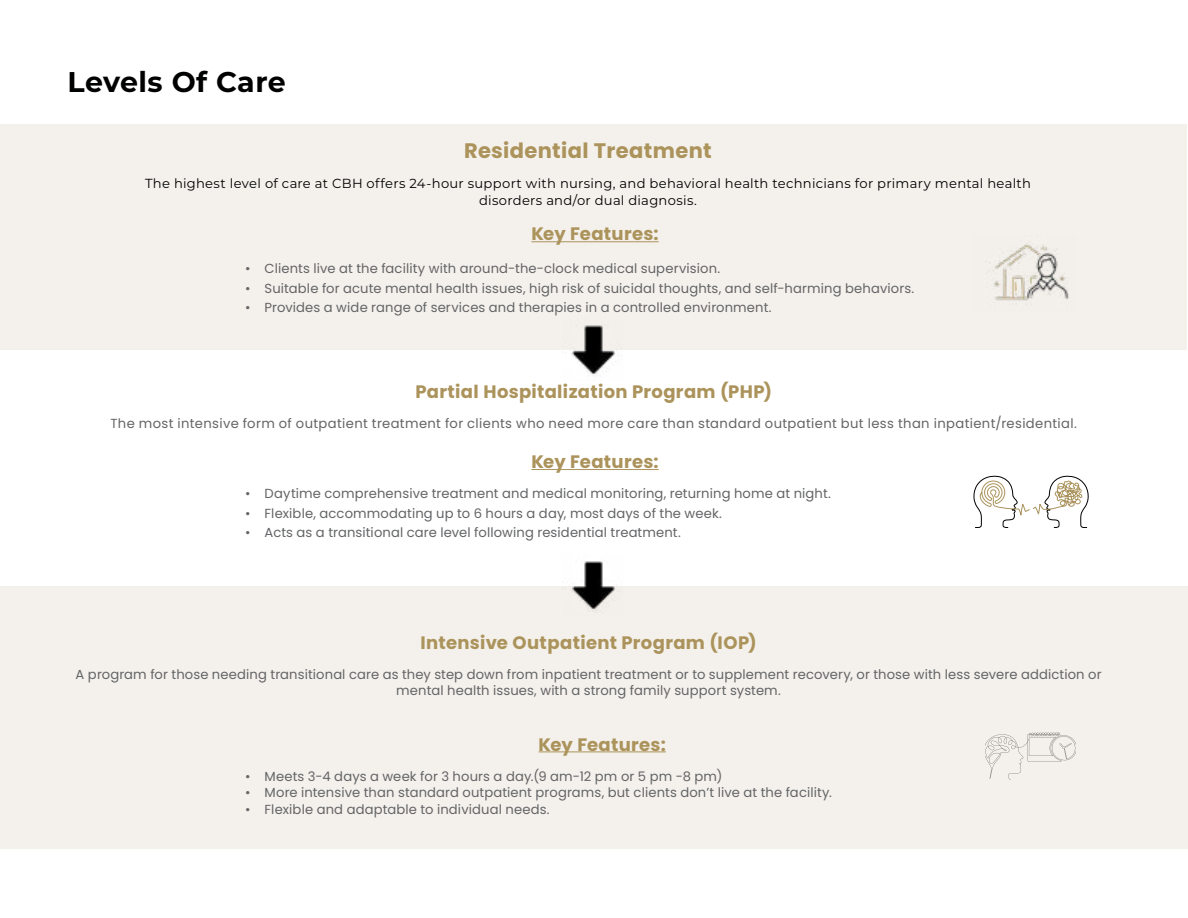
<style>
.page{position:relative;width:1188px;height:918px;background:#fff}
.page>*{position:absolute;margin:0;border:0;box-sizing:border-box;transform-origin:0 0}
.t1{font:700 28.5px "Montserrat";letter-spacing:.01em;color:#000101}
.t2{font:700 21px "Poppins";letter-spacing:.02em;color:#ab935b}
.t3{font:700 18px "Poppins";letter-spacing:.02em;color:#ab935b}
.t4{font:13.2px/16.5px "Poppins";letter-spacing:.01em;color:#636466;text-align:center}
.t5{font:13.2px/16.5px "Montserrat";letter-spacing:.02em;color:#000;text-align:center}
.t6{font:13.2px "Poppins";letter-spacing:.03em;color:#636466}
</style>
<div class="page">
<div style="left:0;top:124px;width:1187px;height:226px;background:#f4f1ec"></div>
<div style="left:0;top:586px;width:1188px;height:262px;background:#f4f1ec"></div>
<img style="left:572px;top:561px;width:43px;height:50px">
<hr style="left:531px;top:241px;width:128px;height:1px;background:#ab935b">
<hr style="left:539px;top:751px;width:127px;height:1px;background:#ab935b">
<hr style="left:531px;top:469px;width:128px;height:1px;background:#ab935b">
<img style="left:572px;top:325px;width:43px;height:51px">
<img style="left:985px;top:244px;width:84px;height:61px">
<svg style="left:974px;top:476px;width:115px;height:52px"></svg>
<svg style="left:985px;top:732px;width:90px;height:48px"></svg>
<h1 class="t1" style="left:68px;top:61px;width:220px">Levels Of Care</h1>
<h2 class="t2" style="left:464px;top:139px;width:249px">Residential Treatment</h2>
<p class="t5" style="left:145px;top:175px;width:887px">The highest level of care at CBH offers 24-hour support with nursing, and behavioral health technicians for primary mental health disorders and/or dual diagnosis.</p>
<h3 class="t3" style="left:531px;top:224px;width:129px">Key Features:</h3>
<p class="t4" style="left:245px;top:261px;width:477px">• Clients live at the facility with around-the-clock medical supervision.</p>
<p class="t4" style="left:245px;top:280px;width:671px">• Suitable for acute mental health issues, high risk of suicidal thoughts, and self-harming behaviors.</p>
<p class="t4" style="left:245px;top:300px;width:528px">• Provides a wide range of services and therapies in a controlled environment.</p>
<h3 class="t3" style="left:415px;top:381px;width:358px">Partial Hospitalization Program (PHP)</h3>
<p class="t6" style="left:111px;top:415px;width:968px">The most intensive form of outpatient treatment for clients who need more care than standard outpatient but less than inpatient/residential.</p>
<h3 class="t3" style="left:531px;top:451px;width:129px">Key Features:</h3>
<p class="t4" style="left:245px;top:485px;width:587px">• Daytime comprehensive treatment and medical monitoring, returning home at night.</p>
<p class="t4" style="left:245px;top:505px;width:478px">• Flexible, accommodating up to 6 hours a day, most days of the week.</p>
<p class="t4" style="left:245px;top:524px;width:437px">• Acts as a transitional care level following residential treatment.</p>
<h3 class="t3" style="left:420px;top:632px;width:338px">Intensive Outpatient Program (IOP)</h3>
<p class="t4" style="left:76px;top:666px;width:1027px">A program for those needing transitional care as they step down from inpatient treatment or to supplement recovery, or those with less severe addiction or mental health issues, with a strong family support system.</p>
<h3 class="t3" style="left:539px;top:734px;width:129px">Key Features:</h3>
<p class="t4" style="left:245px;top:768px;width:479px">• Meets 3-4 days a week for 3 hours a day.(9 am-12 pm or 5 pm -8 pm)</p>
<p class="t4" style="left:245px;top:784px;width:588px">• More intensive than standard outpatient programs, but clients don’t live at the facility.</p>
<p class="t4" style="left:245px;top:801px;width:306px">• Flexible and adaptable to individual needs.</p>
</div>
